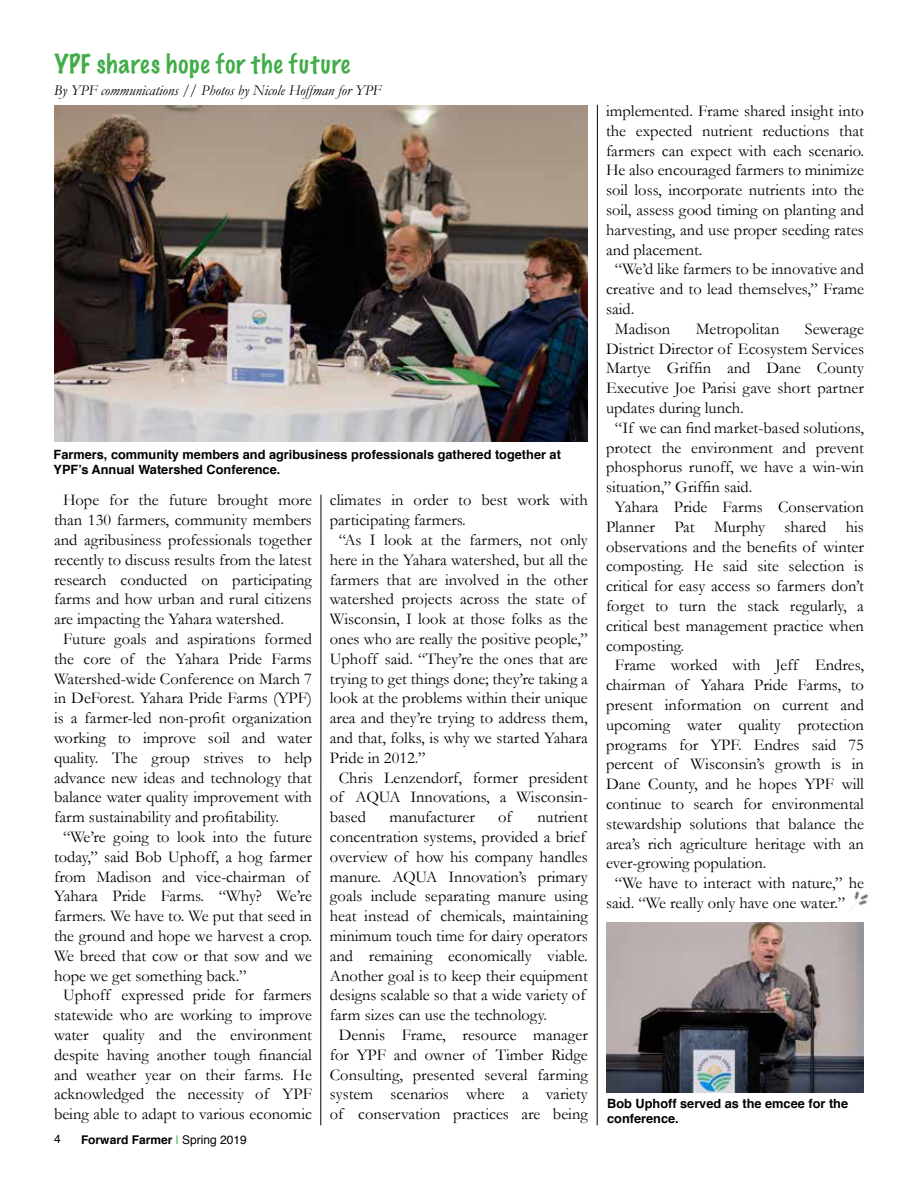
<style>
.page{position:relative;width:918px;height:1188px;background:#fff}
.page>*{position:absolute;margin:0;border:0;box-sizing:border-box;transform-origin:0 0}
.t1{font:100 24px "Marker Felt";letter-spacing:.045em;color:#41ad49}
.t2{font:16.5px "Garamond";color:#000}
.t3{font:italic 15px "Garamond";color:#000}
.t4{font:700 12.75px/15.3px "Helvetica";color:#000}
.t5{font:700 12px "Helvetica";color:#000}
.t6{font:12px "Helvetica";color:#000}
.s1{font-weight:400;color:#41ad49}
.s2{font-weight:400}
</style>
<div class="page">
<hr style="left:321px;top:495px;width:1px;height:630px;background:#000">
<img style="left:850px;top:891px;width:19px;height:18px">
<hr style="left:597px;top:105px;width:1px;height:1020px;background:#000">
<img style="left:54px;top:105px;width:534px;height:337px">
<img style="left:606px;top:922px;width:258px;height:170px">
<h1 class="t1" style="left:54px;top:45px;width:298px">YPF shares hope for the future</h1>
<p class="t3" style="left:54px;top:82px;width:329px">By YPF communications // Photos by Nicole Hoffman for YPF</p>
<p class="t4" style="left:54px;top:447px;width:509px">Farmers, community members and agribusiness professionals gathered together at<br>YPF’s Annual Watershed Conference.</p>
<p class="t2" style="left:63px;top:490px;width:250px">Hope for the future brought more</p>
<p class="t2" style="left:54px;top:510px;width:260px">than 130 farmers, community members</p>
<p class="t2" style="left:54px;top:530px;width:260px">and agribusiness professionals together</p>
<p class="t2" style="left:54px;top:550px;width:260px">recently to discuss results from the latest</p>
<p class="t2" style="left:54px;top:570px;width:260px">research conducted on participating</p>
<p class="t2" style="left:54px;top:589px;width:260px">farms and how urban and rural citizens</p>
<p class="t2" style="left:54px;top:609px;width:232px">are impacting the Yahara watershed.</p>
<p class="t2" style="left:63px;top:629px;width:251px">Future goals and aspirations formed</p>
<p class="t2" style="left:54px;top:649px;width:260px">the core of the Yahara Pride Farms</p>
<p class="t2" style="left:54px;top:669px;width:260px">Watershed-wide Conference on March 7</p>
<p class="t2" style="left:54px;top:688px;width:260px">in DeForest. Yahara Pride Farms (YPF)</p>
<p class="t2" style="left:54px;top:708px;width:259px">is a farmer-led non-profit organization</p>
<p class="t2" style="left:54px;top:728px;width:259px">working to improve soil and water</p>
<p class="t2" style="left:54px;top:748px;width:260px">quality. The group strives to help</p>
<p class="t2" style="left:54px;top:768px;width:260px">advance new ideas and technology that</p>
<p class="t2" style="left:54px;top:787px;width:260px">balance water quality improvement with</p>
<p class="t2" style="left:54px;top:807px;width:227px">farm sustainability and profitability.</p>
<p class="t2" style="left:63px;top:827px;width:251px">“We’re going to look into the future</p>
<p class="t2" style="left:54px;top:847px;width:259px">today,” said Bob Uphoff, a hog farmer</p>
<p class="t2" style="left:54px;top:867px;width:257px">from Madison and vice-chairman of</p>
<p class="t2" style="left:54px;top:886px;width:259px">Yahara Pride Farms. “Why? We’re</p>
<p class="t2" style="left:54px;top:906px;width:260px">farmers. We have to. We put that seed in</p>
<p class="t2" style="left:54px;top:926px;width:259px">the ground and hope we harvest a crop.</p>
<p class="t2" style="left:54px;top:946px;width:260px">We breed that cow or that sow and we</p>
<p class="t2" style="left:54px;top:966px;width:194px">hope we get something back.”</p>
<p class="t2" style="left:63px;top:985px;width:250px">Uphoff expressed pride for farmers</p>
<p class="t2" style="left:54px;top:1005px;width:260px">statewide who are working to improve</p>
<p class="t2" style="left:54px;top:1025px;width:259px">water quality and the environment</p>
<p class="t2" style="left:54px;top:1045px;width:259px">despite having another tough financial</p>
<p class="t2" style="left:54px;top:1065px;width:260px">and weather year on their farms. He</p>
<p class="t2" style="left:54px;top:1084px;width:260px">acknowledged the necessity of YPF</p>
<p class="t2" style="left:54px;top:1104px;width:260px">being able to adapt to various economic</p>
<p class="t6" style="left:54px;top:1130px;width:8px">4</p>
<p class="t5" style="left:81px;top:1130px;width:167px">Forward Farmer <span class="s1">|</span> <span class="s2">Spring 2019</span></p>
<p class="t2" style="left:330px;top:490px;width:260px">climates in order to best work with</p>
<p class="t2" style="left:330px;top:510px;width:138px">participating farmers.</p>
<p class="t2" style="left:339px;top:530px;width:251px">“As I look at the farmers, not only</p>
<p class="t2" style="left:330px;top:550px;width:260px">here in the Yahara watershed, but all the</p>
<p class="t2" style="left:330px;top:570px;width:260px">farmers that are involved in the other</p>
<p class="t2" style="left:330px;top:589px;width:257px">watershed projects across the state of</p>
<p class="t2" style="left:330px;top:609px;width:260px">Wisconsin, I look at those folks as the</p>
<p class="t2" style="left:330px;top:629px;width:260px">ones who are really the positive people,”</p>
<p class="t2" style="left:330px;top:649px;width:259px">Uphoff said. “They’re the ones that are</p>
<p class="t2" style="left:330px;top:669px;width:259px">trying to get things done; they’re taking a</p>
<p class="t2" style="left:330px;top:688px;width:260px">look at the problems within their unique</p>
<p class="t2" style="left:330px;top:708px;width:260px">area and they’re trying to address them,</p>
<p class="t2" style="left:330px;top:728px;width:259px">and that, folks, is why we started Yahara</p>
<p class="t2" style="left:330px;top:748px;width:97px">Pride in 2012.”</p>
<p class="t2" style="left:339px;top:768px;width:251px">Chris Lenzendorf, former president</p>
<p class="t2" style="left:330px;top:787px;width:260px">of AQUA Innovations, a Wisconsin-</p>
<p class="t2" style="left:330px;top:807px;width:38px">based</p>
<p class="t2" style="left:389px;top:807px;width:87px">manufacturer</p>
<p class="t2" style="left:498px;top:807px;width:15px">of</p>
<p class="t2" style="left:537px;top:807px;width:52px">nutrient</p>
<p class="t2" style="left:330px;top:827px;width:257px">concentration systems, provided a brief</p>
<p class="t2" style="left:330px;top:847px;width:259px">overview of how his company handles</p>
<p class="t2" style="left:330px;top:867px;width:260px">manure. AQUA Innovation’s primary</p>
<p class="t2" style="left:330px;top:886px;width:260px">goals include separating manure using</p>
<p class="t2" style="left:330px;top:906px;width:259px">heat instead of chemicals, maintaining</p>
<p class="t2" style="left:330px;top:926px;width:259px">minimum touch time for dairy operators</p>
<p class="t2" style="left:330px;top:946px;width:260px">and remaining economically viable.</p>
<p class="t2" style="left:330px;top:966px;width:260px">Another goal is to keep their equipment</p>
<p class="t2" style="left:330px;top:985px;width:257px">designs scalable so that a wide variety of</p>
<p class="t2" style="left:330px;top:1005px;width:219px">farm sizes can use the technology.</p>
<p class="t2" style="left:339px;top:1025px;width:251px">Dennis Frame, resource manager</p>
<p class="t2" style="left:330px;top:1045px;width:260px">for YPF and owner of Timber Ridge</p>
<p class="t2" style="left:330px;top:1065px;width:259px">Consulting, presented several farming</p>
<p class="t2" style="left:330px;top:1084px;width:260px">system scenarios where a variety</p>
<p class="t2" style="left:330px;top:1104px;width:260px">of conservation practices are being</p>
<p class="t2" style="left:606px;top:101px;width:259px">implemented. Frame shared insight into</p>
<p class="t2" style="left:606px;top:121px;width:260px">the expected nutrient reductions that</p>
<p class="t2" style="left:606px;top:141px;width:260px">farmers can expect with each scenario.</p>
<p class="t2" style="left:606px;top:160px;width:260px">He also encouraged farmers to minimize</p>
<p class="t2" style="left:606px;top:180px;width:260px">soil loss, incorporate nutrients into the</p>
<p class="t2" style="left:606px;top:200px;width:259px">soil, assess good timing on planting and</p>
<p class="t2" style="left:606px;top:220px;width:260px">harvesting, and use proper seeding rates</p>
<p class="t2" style="left:606px;top:240px;width:98px">and placement.</p>
<p class="t2" style="left:615px;top:259px;width:250px">“We’d like farmers to be innovative and</p>
<p class="t2" style="left:606px;top:279px;width:260px">creative and to lead themselves,” Frame</p>
<p class="t2" style="left:606px;top:299px;width:30px">said.</p>
<p class="t2" style="left:615px;top:319px;width:57px">Madison</p>
<p class="t2" style="left:696px;top:319px;width:85px">Metropolitan</p>
<p class="t2" style="left:805px;top:319px;width:61px">Sewerage</p>
<p class="t2" style="left:606px;top:339px;width:260px">District Director of Ecosystem Services</p>
<p class="t2" style="left:606px;top:358px;width:260px">Martye Griffin and Dane County</p>
<p class="t2" style="left:606px;top:378px;width:259px">Executive Joe Parisi gave short partner</p>
<p class="t2" style="left:606px;top:398px;width:139px">updates during lunch.</p>
<p class="t2" style="left:615px;top:418px;width:251px">“If we can find market-based solutions,</p>
<p class="t2" style="left:606px;top:438px;width:260px">protect the environment and prevent</p>
<p class="t2" style="left:606px;top:457px;width:260px">phosphorus runoff, we have a win-win</p>
<p class="t2" style="left:606px;top:477px;width:148px">situation,” Griffin said.</p>
<p class="t2" style="left:615px;top:497px;width:250px">Yahara Pride Farms Conservation</p>
<p class="t2" style="left:606px;top:517px;width:259px">Planner Pat Murphy shared his</p>
<p class="t2" style="left:606px;top:537px;width:260px">observations and the benefits of winter</p>
<p class="t2" style="left:606px;top:556px;width:260px">composting. He said site selection is</p>
<p class="t2" style="left:606px;top:576px;width:260px">critical for easy access so farmers don’t</p>
<p class="t2" style="left:606px;top:596px;width:259px">forget to turn the stack regularly, a</p>
<p class="t2" style="left:606px;top:616px;width:260px">critical best management practice when</p>
<p class="t2" style="left:606px;top:636px;width:80px">composting.</p>
<p class="t2" style="left:615px;top:655px;width:251px">Frame worked with Jeff Endres,</p>
<p class="t2" style="left:606px;top:675px;width:260px">chairman of Yahara Pride Farms, to</p>
<p class="t2" style="left:606px;top:695px;width:259px">present information on current and</p>
<p class="t2" style="left:606px;top:715px;width:260px">upcoming water quality protection</p>
<p class="t2" style="left:606px;top:735px;width:260px">programs for YPF. Endres said 75</p>
<p class="t2" style="left:606px;top:754px;width:259px">percent of Wisconsin’s growth is in</p>
<p class="t2" style="left:606px;top:774px;width:260px">Dane County, and he hopes YPF will</p>
<p class="t2" style="left:606px;top:794px;width:259px">continue to search for environmental</p>
<p class="t2" style="left:606px;top:814px;width:260px">stewardship solutions that balance the</p>
<p class="t2" style="left:606px;top:834px;width:259px">area’s rich agriculture heritage with an</p>
<p class="t2" style="left:606px;top:853px;width:162px">ever-growing population.</p>
<p class="t2" style="left:615px;top:873px;width:251px">“We have to interact with nature,” he</p>
<p class="t2" style="left:606px;top:893px;width:241px">said. “We really only have one water.”</p>
<p class="t4" style="left:607px;top:1096px;width:242px">Bob Uphoff served as the emcee for the conference.</p>
</div>
